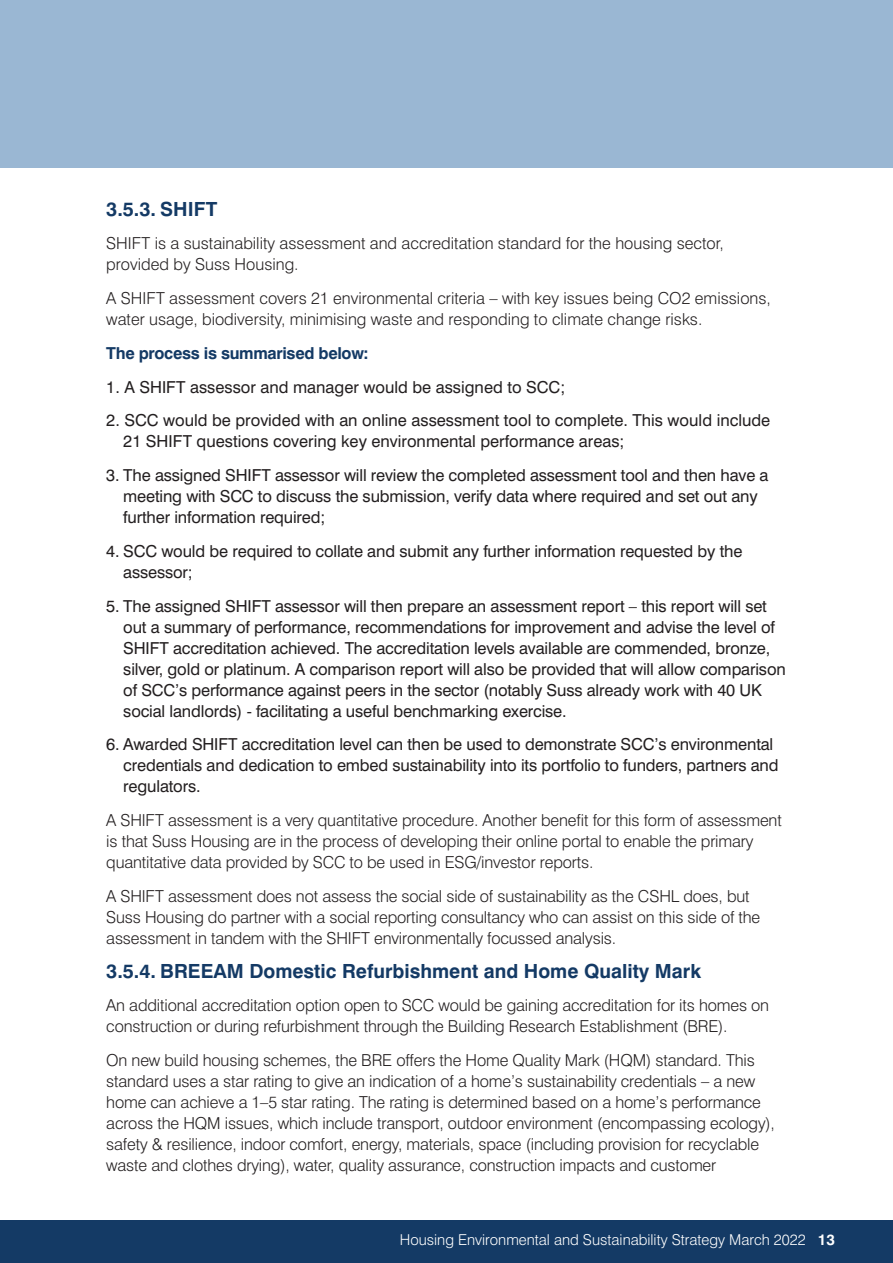
<style>
.page{position:relative;width:893px;height:1263px;background:#fff}
.page>*{position:absolute;margin:0;border:0;box-sizing:border-box;transform-origin:0 0}
.t1{font:700 19.5px "Swiss 721 BT";color:#143a65}
.t2{font:300 16.5px/21px "Swiss 721 BT";letter-spacing:-.01em;color:#231f20}
.t3{font:16.5px/21px "Swiss 721 BT";letter-spacing:-.01em;color:#231f20}
.t4{font:700 16.5px "Swiss 721 BT";letter-spacing:-.02em;color:#143a65}
.Main_title{font:300 15px "Swiss 721 BT";color:#fff}
.s1{font-weight:700}
</style>
<div class="page">
<div style="left:0;top:1220px;width:893px;height:43px;background:#143a65"></div>
<div style="left:0;top:0;width:893px;height:168px;background:#9ab7d3"></div>
<p class="t1" style="left:106px;top:197px;width:113px">3.5.3. SHIFT</p>
<p class="t2" style="left:106px;top:233px;width:619px">SHIFT is a sustainability assessment and accreditation standard for the housing sector, provided by Suss Housing.</p>
<p class="t2" style="left:106px;top:287px;width:666px">A SHIFT assessment covers 21 environmental criteria – with key issues being CO2 emissions, water usage, biodiversity, minimising waste and responding to climate change risks.</p>
<p class="t4" style="left:106px;top:343px;width:264px">The process is summarised below:</p>
<p class="t3" style="left:106px;top:376px;width:461px">1. A SHIFT assessor and manager would be assigned to SCC;</p>
<p class="t3" style="left:123px;top:410px;width:648px;text-indent:-17px">2. SCC would be provided with an online assessment tool to complete. This would include<br>21 SHIFT questions covering key environmental performance areas;</p>
<p class="t3" style="left:123px;top:465px;width:647px;text-indent:-17px">3. The assigned SHIFT assessor will review the completed assessment tool and then have a meeting with SCC to discuss the submission, verify data where required and set out any further information required;</p>
<p class="t3" style="left:123px;top:540px;width:621px;text-indent:-17px">4. SCC would be required to collate and submit any further information requested by the assessor;</p>
<p class="t3" style="left:123px;top:595px;width:664px;text-indent:-17px">5. The assigned SHIFT assessor will then prepare an assessment report – this report will set out a summary of performance, recommendations for improvement and advise the level of SHIFT accreditation achieved. The accreditation levels available are commended, bronze, silver, gold or platinum. A comparison report will also be provided that will allow comparison of SCC’s performance against peers in the sector (notably Suss already work with 40 UK social landlords) - facilitating a useful benchmarking exercise.</p>
<p class="t3" style="left:123px;top:734px;width:657px;text-indent:-17px">6. Awarded SHIFT accreditation level can then be used to demonstrate SCC’s environmental credentials and dedication to embed sustainability into its portfolio to funders, partners and regulators.</p>
<p class="t2" style="left:106px;top:810px;width:677px">A SHIFT assessment is a very quantitative procedure. Another benefit for this form of assessment is that Suss Housing are in the process of developing their online portal to enable the primary quantitative data provided by SCC to be used in ESG/investor reports.</p>
<p class="t2" style="left:106px;top:885px;width:656px">A SHIFT assessment does not assess the social side of sustainability as the CSHL does, but<br>Suss Housing do partner with a social reporting consultancy who can assist on this side of the assessment in tandem with the SHIFT environmentally focussed analysis.</p>
<p class="t1" style="left:106px;top:959px;width:596px">3.5.4. BREEAM Domestic Refurbishment and Home Quality Mark</p>
<p class="t2" style="left:106px;top:995px;width:664px">An additional accreditation option open to SCC would be gaining accreditation for its homes on construction or during refurbishment through the Building Research Establishment (BRE).</p>
<p class="t2" style="left:106px;top:1050px;width:670px">On new build housing schemes, the BRE offers the Home Quality Mark (HQM) standard. This standard uses a star rating to give an indication of a home’s sustainability credentials – a new home can achieve a 1–5 star rating. The rating is determined based on a home’s performance across the HQM issues, which include transport, outdoor environment (encompassing ecology), safety &amp; resilience, indoor comfort, energy, materials, space (including provision for recyclable waste and clothes drying), water, quality assurance, construction impacts and customer</p>
<p class="Main_title" style="left:400px;top:1231px;width:437px">Housing Environmental and Sustainability Strategy March 2022 <span class="s1">13</span></p>
</div>
